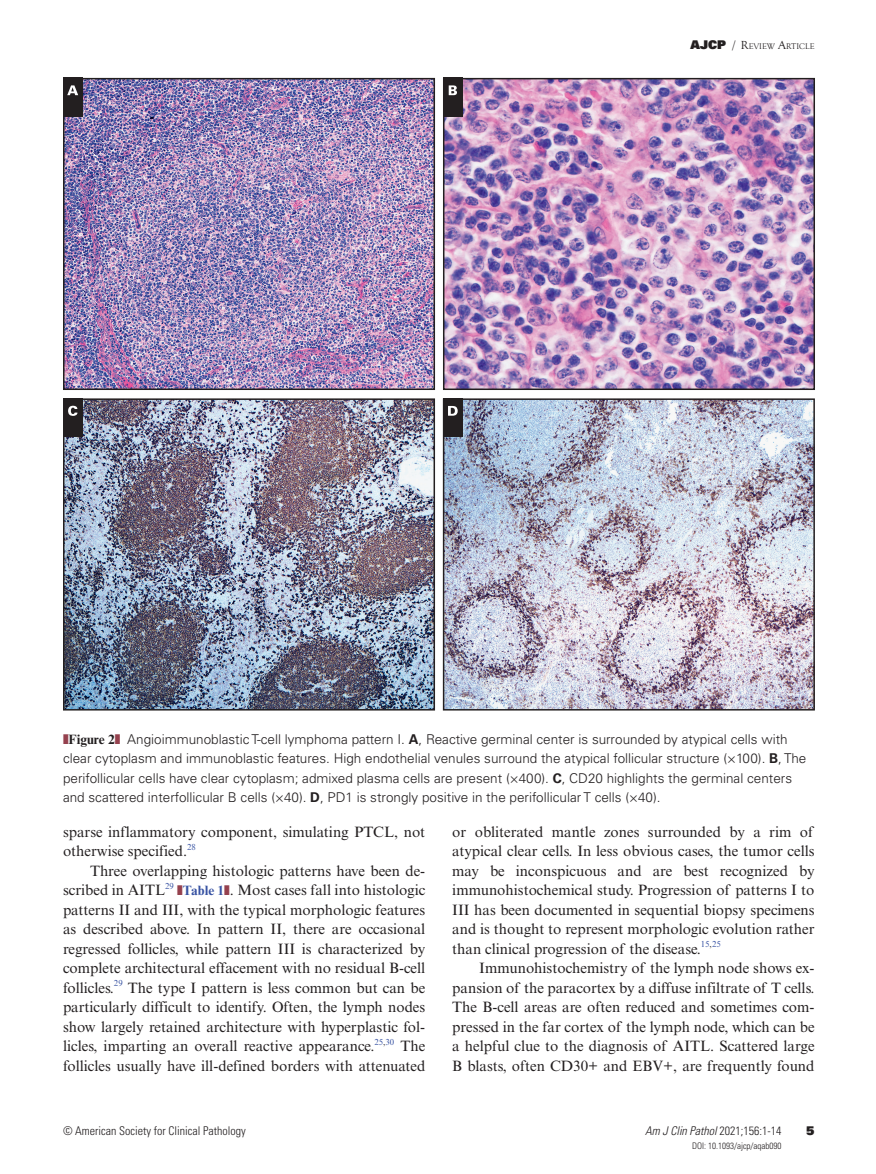
<style>
.page{position:relative;width:876px;height:1174px;background:#fff}
.page>*{position:absolute;margin:0;border:0;box-sizing:border-box;transform-origin:0 0}
.t1{font:15px/19.5px "Times New Roman MT Std";color:#231f20;text-align:justify}
.t2{font:300 13.5px/19.5px "Univers LT Std";color:#231f20}
.t3{font:300 condensed 12px "Univers LT Std";color:#231f20}
.t4{font:italic 300 condensed 12px "Univers LT Std";color:#231f20}
.t5{font:12px "Univers LT Std X Black";color:#231f20}
.t6{font:300 condensed 9px "Univers LT Std";color:#231f20}
.t7{font:8.7px "Times New Roman MT Std";color:#3853a3}
.t8{font:8.4px "Goudy Old Style T";color:#231f20}
.s1{font-family:"Univers LT Std X Black";font-size:12px}
.s2{font-style:italic;font-size:12px}
.s3{font-size:12px}
.s4{font-family:"Arial Unicode MS";font-weight:400;color:#95414e}
.s5{font-family:"Times New Roman MT Std";font-weight:700}
.s6{font-weight:700}
.s7{font-family:"Arial Unicode MS";font-size:13.5px;color:#95414e}
.s8{font-weight:700;font-size:13.5px;color:#3853a3}
.s9{color:#231f20}
.s10{font-style:normal}
</style>
<div class="page">
<img style="left:66px;top:81px;width:366px;height:306px">
<div style="left:63px;top:78px;width:372px;height:312px;border:2px solid #231f20"></div>
<div style="left:63px;top:78px;width:19px;height:39px;background:#231f20"></div>
<svg style="left:67px;top:85px;width:11px;height:10px"></svg>
<img style="left:446px;top:81px;width:366px;height:306px">
<div style="left:443px;top:78px;width:372px;height:312px;border:2px solid #231f20"></div>
<div style="left:443px;top:78px;width:20px;height:39px;background:#231f20"></div>
<svg style="left:449px;top:85px;width:8px;height:10px"></svg>
<img style="left:66px;top:401px;width:366px;height:306px">
<div style="left:63px;top:398px;width:372px;height:312px;border:2px solid #231f20"></div>
<div style="left:63px;top:398px;width:19px;height:39px;background:#231f20"></div>
<svg style="left:68px;top:406px;width:9px;height:10px"></svg>
<img style="left:446px;top:401px;width:366px;height:306px">
<div style="left:443px;top:398px;width:372px;height:312px;border:2px solid #231f20"></div>
<div style="left:443px;top:398px;width:19px;height:39px;background:#231f20"></div>
<svg style="left:448px;top:406px;width:10px;height:10px"></svg>
<p class="t8" style="left:691px;top:42px;width:125px"><span class="s1">AJCP</span> <span class="s2">/</span> <span class="s3">R</span>EVIEW <span class="s3">A</span>RTICLE</p>
<p class="t2" style="left:63px;top:729px;width:745px"><span class="s4">❚</span><span class="s5">Figure 2</span><span class="s4">❚</span> Angioimmunoblastic T-cell lymphoma pattern I. <span class="s6">A</span>, Reactive germinal center is surrounded by atypical cells with clear cytoplasm and immunoblastic features. High endothelial venules surround the atypical follicular structure (×100). <span class="s6">B</span>, The perifollicular cells have clear cytoplasm; admixed plasma cells are present (×400). <span class="s6">C</span>, CD20 highlights the germinal centers and scattered interfollicular B cells (×40). <span class="s6">D</span>, PD1 is strongly positive in the perifollicular T cells (×40).</p>
<p class="t1" style="left:63px;top:822px;width:364px">sparse inflammatory component, simulating PTCL, not otherwise specified.</p>
<p class="t7" style="left:187px;top:841px;width:10px">28</p>
<p class="t1" style="left:63px;top:861px;width:364px;text-indent:27px">Three overlapping histologic patterns have been de&shy;scribed in AITL</p>
<p class="t7" style="left:165px;top:880px;width:10px">29</p>
<p class="t1" style="left:63px;top:880px;width:364px;text-indent:114px"><span class="s7">❚</span><span class="s8">Table 1</span><span class="s7">❚</span>. Most cases fall into histologic patterns II and III, with the typical morphologic features as described above. In pattern II, there are occasional regressed follicles, while pattern III is characterized by complete architectural effacement with no residual B-cell follicles.</p>
<p class="t7" style="left:114px;top:978px;width:10px">29</p>
<p class="t1" style="left:63px;top:978px;width:364px;text-indent:65px">The type I pattern is less common but can be particularly difficult to identify. Often, the lymph nodes show largely retained architecture with hyperplastic fol&shy;licles, imparting an overall reactive appearance.</p>
<p class="t7" style="left:374px;top:1036px;width:21px">25<span class="s9">,</span>30</p>
<p class="t1" style="left:63px;top:1036px;width:364px;text-align:right">The<br>follicles usually have ill-defined borders with attenuated</p>
<p class="t1" style="left:452px;top:822px;width:364px">or obliterated mantle zones surrounded by a rim of atypical clear cells. In less obvious cases, the tumor cells may be inconspicuous and are best recognized by immunohistochemical study. Progression of patterns I to III has been documented in sequential biopsy specimens and is thought to represent morphologic evolution rather than clinical progression of the disease.</p>
<p class="t7" style="left:701px;top:939px;width:21px">15<span class="s9">,</span>25</p>
<p class="t1" style="left:452px;top:958px;width:364px;text-indent:27px">Immunohistochemistry of the lymph node shows ex&shy;pansion of the paracortex by a diffuse infiltrate of T cells.<br>The B-cell areas are often reduced and sometimes com&shy;pressed in the far cortex of the lymph node, which can be a helpful clue to the diagnosis of AITL. Scattered large B blasts, often CD30+ and EBV+, are frequently found</p>
<p class="t4" style="left:645px;top:1124px;width:138px">Am J Clin Pathol <span class="s10">2021;156:1-14</span></p>
<p class="t6" style="left:692px;top:1140px;width:91px">DOI: 10.1093/ajcp/aqab090</p>
<p class="t3" style="left:63px;top:1124px;width:184px">© American Society for Clinical Pathology</p>
<p class="t5" style="left:806px;top:1123px;width:10px">5</p>
</div>
